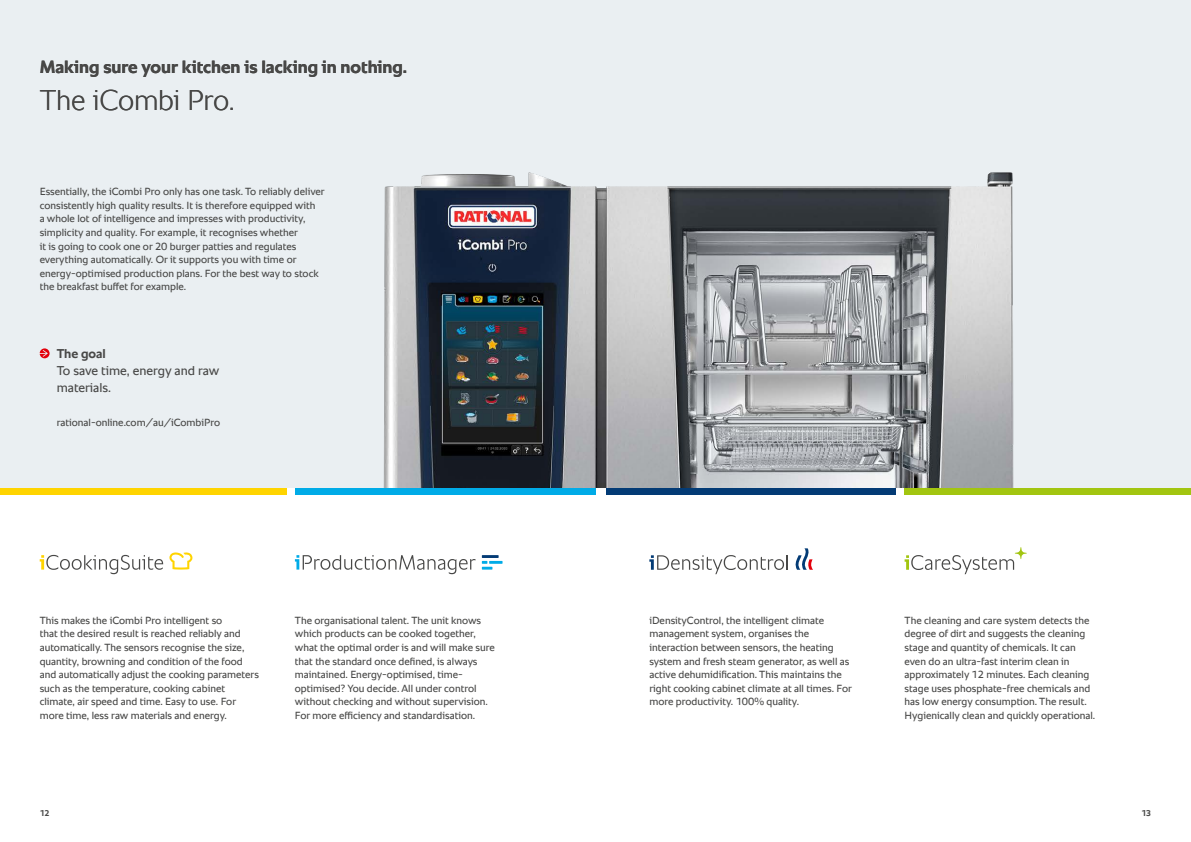
<style>
.page{position:relative;width:1191px;height:842px;background:#fff}
.page>*{position:absolute;margin:0;border:0;box-sizing:border-box;transform-origin:0 0}
.t1{font:300 29px "RATIONAL Sans TT";letter-spacing:-.01em;color:#484847}
.t2{font:700 18px "RATIONAL Sans TT";color:#484847}
.t3{font:13px/17px "RATIONAL Sans TT";color:#484847}
.t4{font:700 13px "RATIONAL Sans TT";color:#484847}
.t5{font:10.5px/13.6px "RATIONAL Sans TT";color:#484847}
.t6{font:700 8.5px "RATIONAL Sans TT";color:#484847}
</style>
<div class="page">
<img style="left:0;top:0;width:1191px;height:488px">
<div style="left:0;top:488px;width:286px;height:6px;background:#ffd400"></div>
<div style="left:295px;top:488px;width:300px;height:6px;background:#00abe7"></div>
<div style="left:607px;top:488px;width:289px;height:6px;background:#033b75"></div>
<div style="left:904px;top:488px;width:287px;height:6px;background:#a2c510"></div>
<svg style="left:904px;top:547px;width:122px;height:27px"></svg>
<svg style="left:40px;top:555px;width:123px;height:19px"></svg>
<svg style="left:169px;top:552px;width:23px;height:18px"></svg>
<svg style="left:649px;top:555px;width:139px;height:19px"></svg>
<svg style="left:795px;top:548px;width:18px;height:22px"></svg>
<svg style="left:295px;top:555px;width:180px;height:19px"></svg>
<hr style="left:482px;top:555px;width:16px;height:3px;background:#033b75">
<svg style="left:482px;top:561px;width:20px;height:9px"></svg>
<svg style="left:40px;top:348px;width:10px;height:10px"></svg>
<h2 class="t2" style="left:40px;top:53px;width:369px">Making sure your kitchen is lacking in nothing.</h2>
<h1 class="t1" style="left:40px;top:79px;width:196px">The iCombi Pro.</h1>
<p class="t5" style="left:40px;top:185px;width:286px">Essentially, the iCombi Pro only has one task. To reliably deliver consistently high quality results. It is therefore equipped with<br>a whole lot of intelligence and impresses with productivity, simplicity and quality. For example, it recognises whether<br>it is going to cook one or 20 burger patties and regulates everything automatically. Or it supports you with time or energy-optimised production plans. For the best way to stock the breakfast buffet for example.</p>
<p class="t4" style="left:57px;top:345px;width:51px">The goal</p>
<p class="t3" style="left:57px;top:362px;width:164px">To save time, energy and raw materials.</p>
<p class="t5" style="left:57px;top:416px;width:165px">rational-online.com/au/iCombiPro</p>
<p class="t5" style="left:40px;top:613px;width:221px">This makes the iCombi Pro intelligent so<br>that the desired result is reached reliably and automatically. The sensors recognise the size, quantity, browning and condition of the food and automatically adjust the cooking parameters such as the temperature, cooking cabinet climate, air speed and time. Easy to use. For more time, less raw materials and energy.</p>
<p class="t5" style="left:295px;top:613px;width:201px">The organisational talent. The unit knows which products can be cooked together, what the optimal order is and will make sure that the standard once defined, is always maintained. Energy-optimised, time&shy;optimised? You decide. All under control without checking and without supervision.<br>For more efficiency and standardisation.</p>
<p class="t5" style="left:649px;top:613px;width:204px">iDensityControl, the intelligent climate management system, organises the interaction between sensors, the heating system and fresh steam generator, as well as active dehumidification. This maintains the right cooking cabinet climate at all times. For more productivity. 100% quality.</p>
<p class="t5" style="left:904px;top:613px;width:192px">The cleaning and care system detects the degree of dirt and suggests the cleaning stage and quantity of chemicals. It can even do an ultra-fast interim clean in approximately 12 minutes. Each cleaning stage uses phosphate-free chemicals and has low energy consumption. The result.<br>Hygienically clean and quickly operational.</p>
<p class="t6" style="left:40px;top:807px;width:11px">12</p>
<p class="t6" style="left:1141px;top:807px;width:11px">13</p>
</div>
